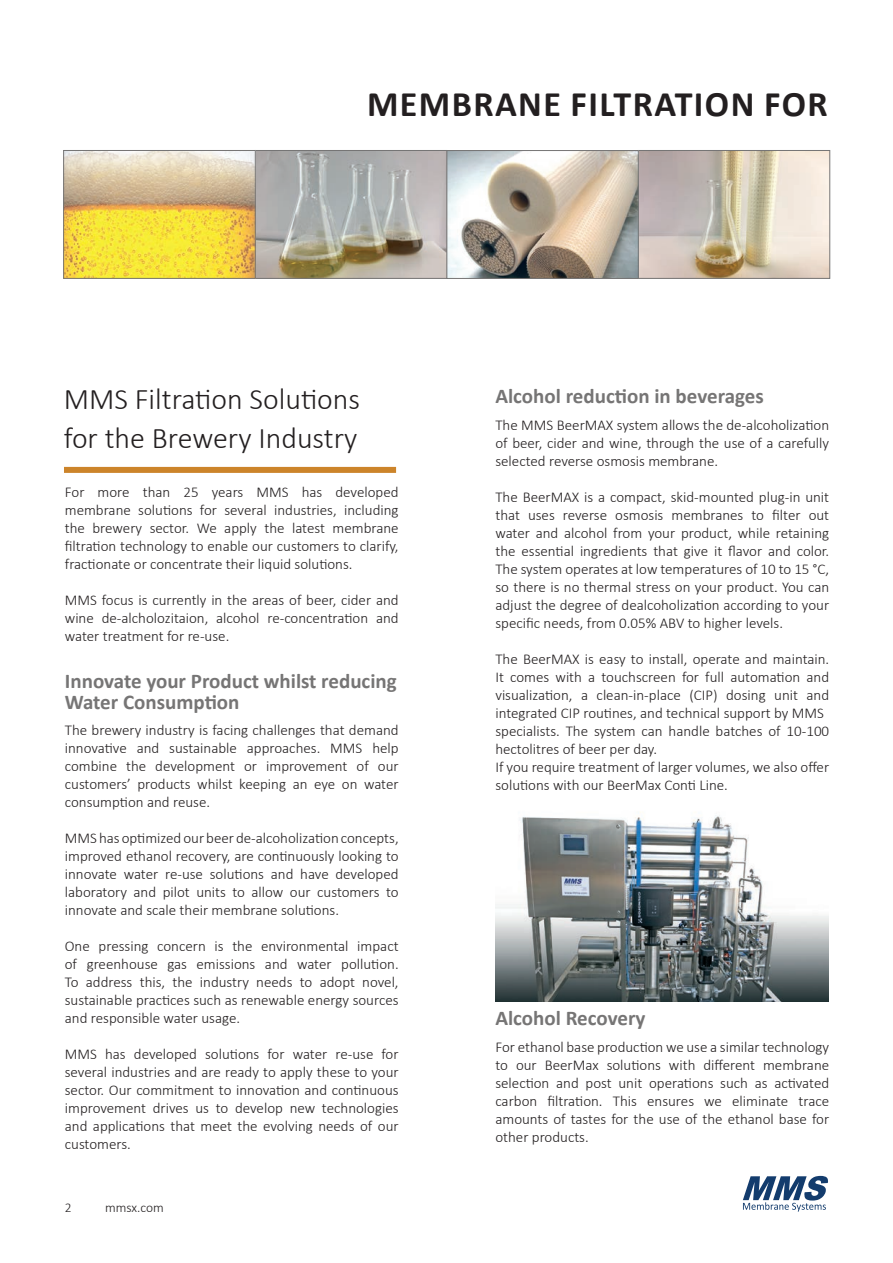
<style>
.page{position:relative;width:893px;height:1263px;background:#fff}
.page>*{position:absolute;margin:0;border:0;box-sizing:border-box;transform-origin:0 0}
.t1{font:700 36px "Calibri";letter-spacing:.04em;color:#231f20}
.t2{font:300 30px/39px "Calibri";color:#231f20}
.t3{font:700 21px/21px "Calibri";color:#767575}
.t4{font:300 15px/18px "Calibri";color:#231f20;text-align:justify}
.t5{font:300 13.5px "Calibri";color:#231f20}
</style>
<div class="page">
<svg style="left:743px;top:1176px;width:85px;height:35px"></svg>
<div style="left:64px;top:467px;width:332px;height:6px;background:#cc842a"></div>
<img style="left:495px;top:812px;width:333px;height:189px">
<img style="left:66px;top:152px;width:762px;height:124px">
<div style="left:638px;top:150px;width:192px;height:128px;border:1px solid #767575"></div>
<div style="left:447px;top:150px;width:191px;height:128px;border:1px solid #767575"></div>
<div style="left:255px;top:150px;width:192px;height:128px;border:1px solid #767575"></div>
<div style="left:64px;top:150px;width:191px;height:128px;border:1px solid #767575"></div>
<h1 class="t1" style="left:367px;top:79px;width:462px">MEMBRANE FILTRATION FOR</h1>
<h2 class="t2" style="left:64px;top:379px;width:298px">MMS Filtration Solutions for the Brewery Industry</h2>
<p class="t4" style="left:65px;top:483px;width:335px">For more than 25 years MMS has developed membrane solutions for several industries, including the brewery sector. We apply the latest membrane filtration technology to enable our customers to clarify, fractionate or concentrate their liquid solutions.</p>
<p class="t4" style="left:65px;top:591px;width:335px">MMS focus is currently in the areas of beer, cider and wine de-alcholozitaion, alcohol re-concentration and water treatment for re-use.</p>
<h3 class="t3" style="left:65px;top:670px;width:333px">Innovate your Product whilst reducing<br>Water Consumption</h3>
<p class="t4" style="left:65px;top:721px;width:335px">The brewery industry is facing challenges that demand innovative and sustainable approaches. MMS help combine the development or improvement of our customers’ products whilst keeping an eye on water consumption and reuse.</p>
<p class="t4" style="left:65px;top:829px;width:335px">MMS has optimized our beer de-alcoholization concepts, improved ethanol recovery, are continuously looking to innovate water re-use solutions and have developed laboratory and pilot units to allow our customers to innovate and scale their membrane solutions.</p>
<p class="t4" style="left:65px;top:937px;width:335px">One pressing concern is the environmental impact of greenhouse gas emissions and water pollution.<br>To address this, the industry needs to adopt novel, sustainable practices such as renewable energy sources and responsible water usage.</p>
<p class="t4" style="left:65px;top:1045px;width:335px">MMS has developed solutions for water re-use for several industries and are ready to apply these to your sector. Our commitment to innovation and continuous improvement drives us to develop new technologies and applications that meet the evolving needs of our customers.</p>
<p class="t5" style="left:65px;top:1199px;width:8px">2</p>
<p class="t5" style="left:105px;top:1199px;width:60px">mmsx.com</p>
<h3 class="t3" style="left:495px;top:385px;width:270px">Alcohol reduction in beverages</h3>
<p class="t4" style="left:495px;top:415px;width:335px">The MMS BeerMAX system allows the de-alcoholization of beer, cider and wine, through the use of a carefully selected reverse osmosis membrane.</p>
<p class="t4" style="left:495px;top:487px;width:335px">The BeerMAX is a compact, skid-mounted plug-in unit that uses reverse osmosis membranes to filter out water and alcohol from your product, while retaining the essential ingredients that give it flavor and color.<br>The system operates at low temperatures of 10 to 15 °C, so there is no thermal stress on your product. You can adjust the degree of dealcoholization according to your specific needs, from 0.05% ABV to higher levels.</p>
<p class="t4" style="left:495px;top:649px;width:335px;text-align:left">The BeerMAX is easy to install, operate and maintain.<br>It comes with a touchscreen for full automation and visualization, a clean-in-place (CIP) dosing unit and integrated CIP routines, and technical support by MMS specialists. The system can handle batches of 10-100 hectolitres of beer per day.<br>If you require treatment of larger volumes, we also offer solutions with our BeerMax Conti Line.</p>
<h3 class="t3" style="left:495px;top:1007px;width:152px">Alcohol Recovery</h3>
<p class="t4" style="left:495px;top:1037px;width:335px">For ethanol base production we use a similar technology to our BeerMax solutions with different membrane selection and post unit operations such as activated carbon filtration. This ensures we eliminate trace amounts of tastes for the use of the ethanol base for other products.</p>
</div>
